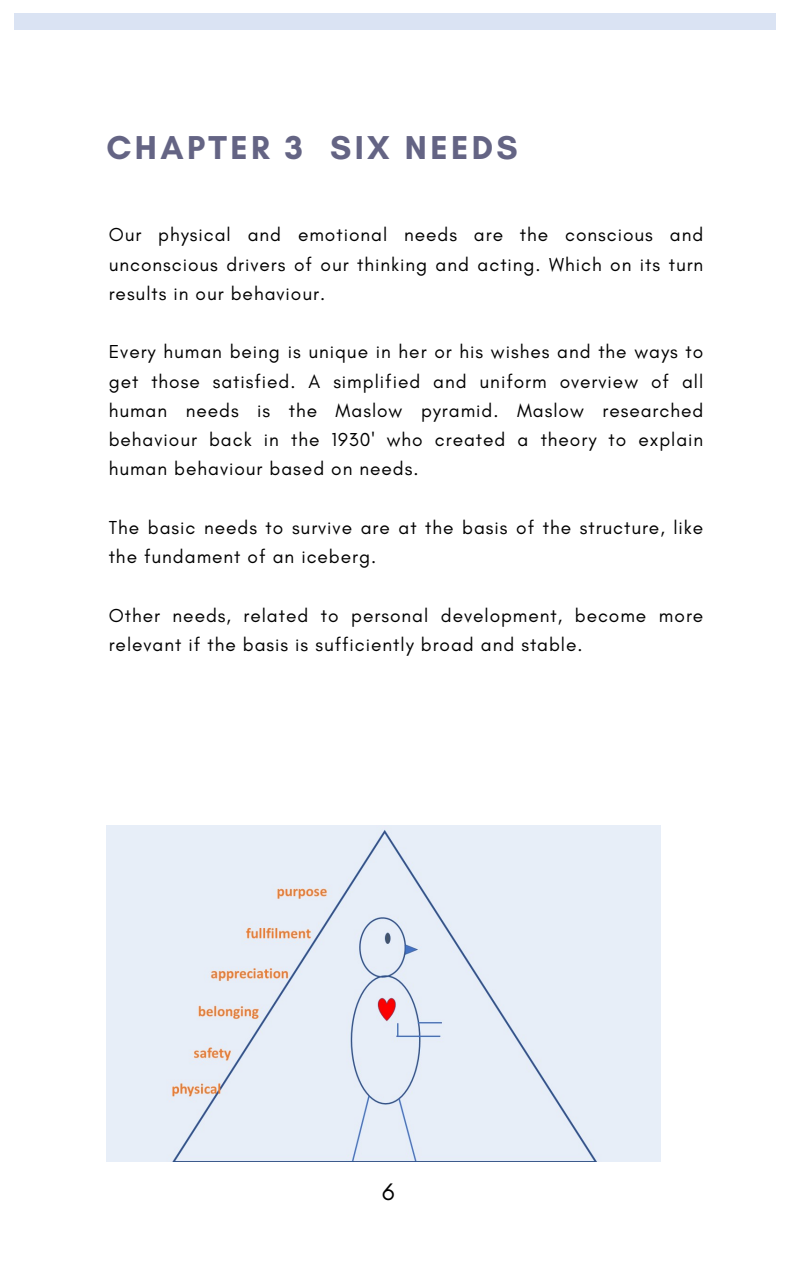
<style>
.page{position:relative;width:794px;height:1266px;background:#fff}
.page>*{position:absolute;margin:0;border:0;box-sizing:border-box;transform-origin:0 0}
.t1{font:700 33.67px "Glacial Indifference";letter-spacing:.1em;color:#646484}
.t2{font:24.38px "Glacial Indifference";color:#000}
.t3{font:19.12px/29.2px "Glacial Indifference";letter-spacing:.05em;color:#000;text-align:justify}
</style>
<div class="page">
<div style="left:15px;top:14px;width:760px;height:16px;background:#dae3f3"></div>
<div style="left:107px;top:826px;width:553px;height:335px;background:#e7eef8"></div>
<p class="t1" style="left:106px;top:127px;width:412px">CHAPTER 3 SIX NEEDS</p>
<p class="t3" style="left:109px;top:220px;width:595px">Our physical and emotional needs are the conscious and unconscious drivers of our thinking and acting. Which on its turn results in our behaviour.</p>
<h1 class="t3" style="left:109px;top:337px;width:595px">Every human being is unique in her or his wishes and the ways to get those satisfied. A simplified and uniform overview of all human needs is the Maslow pyramid. Maslow researched behaviour back in the 1930' who created a theory to explain human behaviour based on needs.</h1>
<p class="t3" style="left:109px;top:512px;width:595px">The basic needs to survive are at the basis of the structure, like the fundament of an iceberg.</p>
<p class="t3" style="left:109px;top:600px;width:595px">Other needs, related to personal development, become more relevant if the basis is sufficiently broad and stable.</p>
<p class="t2" style="left:382px;top:1176px;width:14px">6</p>
</div>
